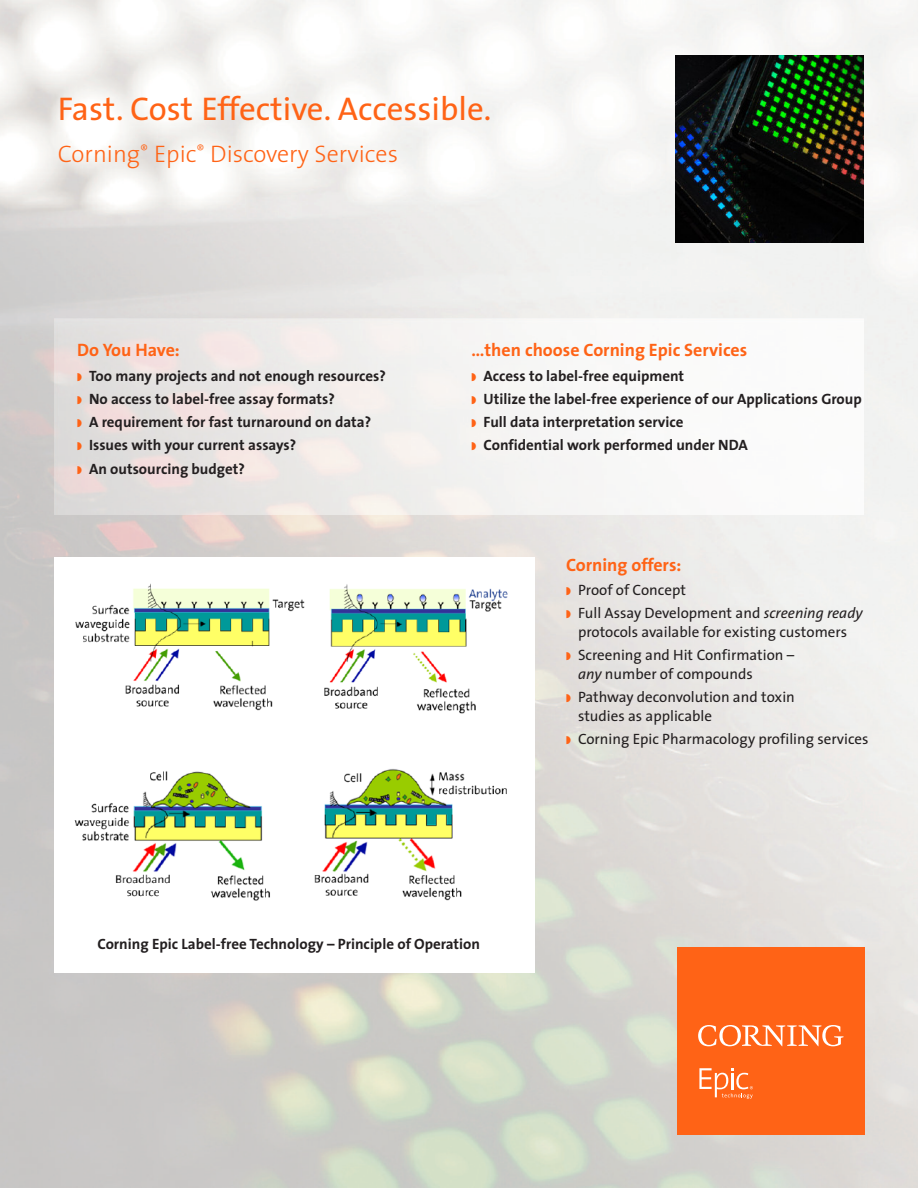
<style>
.page{position:relative;width:918px;height:1188px;background:#fff}
.page>*{position:absolute;margin:0;border:0;box-sizing:border-box;transform-origin:0 0}
.t1{font:33px "The Sans";color:#ff6316}
.t2{font:300 24px "The Sans";color:#ff6316}
.t3{font:700 18px "The Sans";color:#ff6316}
.t4{font:700 15px/23.2px "The Sans";color:#231f20}
.t5{font:15px/23.2px "The Sans";color:#231f20}
.s1{color:#ff6316}
.s2{font-style:italic}
</style>
<div class="page">
<img style="left:0;top:0;width:918px;height:1188px">
<img style="left:54px;top:318px;width:810px;height:197px">
<div style="left:677px;top:947px;width:188px;height:187px;background:#ff6316"></div>
<svg style="left:698px;top:1025px;width:146px;height:21px"></svg>
<svg style="left:699px;top:1068px;width:54px;height:31px"></svg>
<div style="left:54px;top:557px;width:480px;height:415px;background:#fff"></div>
<img style="left:74px;top:583px;width:434px;height:318px">
<img style="left:676px;top:55px;width:187px;height:188px">
<h1 class="t1" style="left:58px;top:96px;width:435px">Fast. Cost Effective. Accessible.</h1>
<h2 class="t2" style="left:58px;top:144px;width:342px">Corning<sup>®</sup> Epic<sup>®</sup> Discovery Services</h2>
<p class="t3" style="left:77px;top:343px;width:104px">Do You Have:</p>
<p class="t4" style="left:77px;top:365px;width:310px"><span class="s1">◗</span> Too many projects and not enough resources? <span class="s1">◗</span> No access to label-free assay formats?<br><span class="s1">◗</span> A requirement for fast turnaround on data?<br><span class="s1">◗</span> Issues with your current assays?<br><span class="s1">◗</span> An outsourcing budget?</p>
<p class="t3" style="left:472px;top:343px;width:277px">…then choose Corning Epic Services</p>
<p class="t4" style="left:472px;top:365px;width:392px"><span class="s1">◗</span> Access to label-free equipment<br><span class="s1">◗</span> Utilize the label-free experience of our Applications Group <span class="s1">◗</span> Full data interpretation service<br><span class="s1">◗</span> Confidential work performed under NDA</p>
<p class="t3" style="left:566px;top:558px;width:117px">Corning offers:</p>
<p class="t5" style="left:566px;top:579px;width:298px"><span class="s1">◗</span> Proof of Concept<br><span class="s1">◗</span> Full Assay Development and <span class="s2">screening ready</span></p>
<p class="t5" style="left:566px;top:621px;width:283px;text-indent:12px">protocols available for existing customers <span class="s1">◗</span> Screening and Hit Confirmation –</p>
<p class="t5" style="left:566px;top:663px;width:230px;text-indent:12px"><span class="s2">any</span> number of compounds<br><span class="s1">◗</span> Pathway deconvolution and toxin</p>
<p class="t5" style="left:566px;top:705px;width:304px;text-indent:12px">studies as applicable<br><span class="s1">◗</span> Corning Epic Pharmacology profiling services</p>
<p class="t4" style="left:98px;top:934px;width:384px">Corning Epic Label-free Technology – Principle of Operation</p>
</div>
